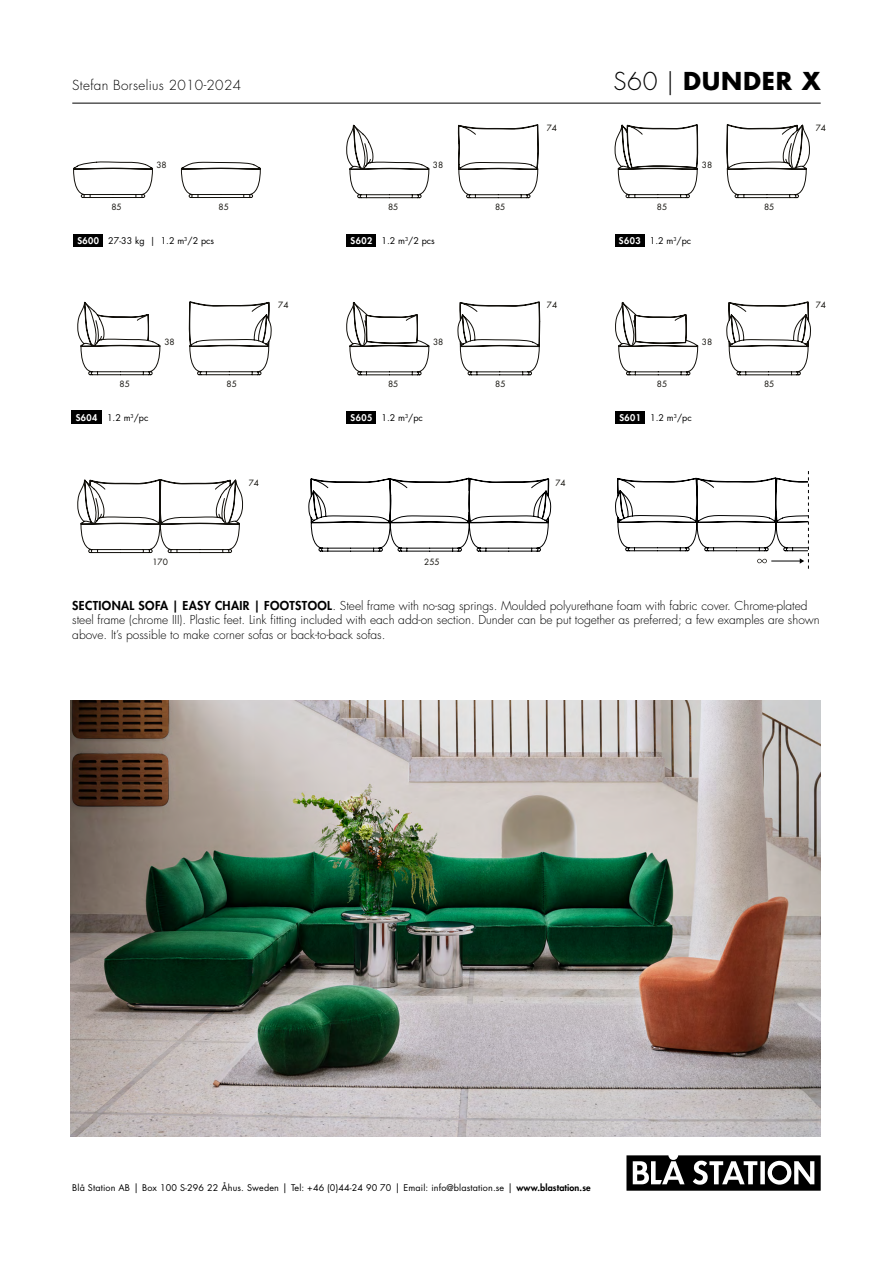
<style>
.page{position:relative;width:893px;height:1263px;background:#fff}
.page>*{position:absolute;margin:0;border:0;box-sizing:border-box;transform-origin:0 0}
.t1{font:700 24px "Futura Std";letter-spacing:.03em;color:#000}
.t2{font:300 13.5px "Futura Std";letter-spacing:.025em;color:#000}
.t3{font:300 12px/14.4px "Futura Std";color:#000}
.t4{font:9px "Futura Std";letter-spacing:.015em;color:#000}
.t5{font:800 9px "Futura Std";letter-spacing:.05em;color:#fff}
.t6{font:8.4px "Futura Std";color:#13110c}
.s1{font-weight:300}
.s2{font-weight:800}
.s3{font-size:9.75px}
</style>
<div class="page">
<svg style="left:626px;top:1155px;width:195px;height:36px"></svg>
<hr style="left:72px;top:103px;width:749px;height:1px;background:#000">
<svg style="left:73px;top:162px;width:188px;height:36px"></svg>
<svg style="left:347px;top:124px;width:192px;height:74px"></svg>
<svg style="left:615px;top:124px;width:195px;height:74px"></svg>
<div style="left:73px;top:234px;width:30px;height:13px;background:#000"></div>
<div style="left:347px;top:234px;width:29px;height:13px;background:#000"></div>
<div style="left:615px;top:234px;width:30px;height:13px;background:#000"></div>
<svg style="left:78px;top:301px;width:194px;height:74px"></svg>
<div style="left:71px;top:410px;width:31px;height:14px;background:#000"></div>
<div style="left:347px;top:411px;width:29px;height:13px;background:#000"></div>
<svg style="left:615px;top:301px;width:196px;height:74px"></svg>
<svg style="left:347px;top:301px;width:193px;height:74px"></svg>
<div style="left:615px;top:411px;width:30px;height:13px;background:#000"></div>
<svg style="left:309px;top:478px;width:242px;height:73px"></svg>
<svg style="left:78px;top:479px;width:165px;height:74px"></svg>
<svg style="left:615px;top:471px;width:194px;height:98px"></svg>
<img style="left:71px;top:701px;width:749px;height:435px">
<p class="t2" style="left:72px;top:77px;width:170px">Stefan Borselius 2010-2024</p>
<h1 class="t1" style="left:613px;top:65px;width:209px"><span class="s1">S60 |</span> DUNDER X</h1>
<p class="t6" style="left:156px;top:160px;width:12px">38</p>
<p class="t6" style="left:111px;top:201px;width:12px">85</p>
<p class="t6" style="left:219px;top:201px;width:12px">85</p>
<p class="t6" style="left:433px;top:160px;width:12px">38</p>
<p class="t6" style="left:388px;top:201px;width:12px">85</p>
<p class="t6" style="left:495px;top:201px;width:12px">85</p>
<p class="t6" style="left:547px;top:122px;width:12px">74</p>
<p class="t6" style="left:702px;top:160px;width:12px">38</p>
<p class="t6" style="left:657px;top:201px;width:12px">85</p>
<p class="t6" style="left:764px;top:201px;width:12px">85</p>
<p class="t5" style="left:77px;top:235px;width:23px">S600</p>
<p class="t4" style="left:381px;top:235px;width:55px">1.2 m<sup>3</sup>/2 pcs</p>
<p class="t4" style="left:108px;top:235px;width:107px">27-33 kg | 1.2 m<sup>3</sup>/2 pcs</p>
<p class="t5" style="left:351px;top:235px;width:23px">S602</p>
<p class="t4" style="left:650px;top:235px;width:43px">1.2 m<sup>3</sup>/pc</p>
<p class="t5" style="left:619px;top:235px;width:23px">S603</p>
<p class="t6" style="left:278px;top:299px;width:12px">74</p>
<p class="t6" style="left:547px;top:299px;width:12px">74</p>
<p class="t6" style="left:164px;top:337px;width:12px">38</p>
<p class="t6" style="left:433px;top:337px;width:12px">38</p>
<p class="t6" style="left:702px;top:337px;width:12px">38</p>
<p class="t6" style="left:120px;top:379px;width:12px">85</p>
<p class="t6" style="left:227px;top:379px;width:12px">85</p>
<p class="t4" style="left:107px;top:412px;width:43px">1.2 m<sup>3</sup>/pc</p>
<p class="t6" style="left:388px;top:379px;width:12px">85</p>
<p class="t6" style="left:495px;top:379px;width:12px">85</p>
<p class="t5" style="left:76px;top:412px;width:23px">S604</p>
<p class="t4" style="left:381px;top:412px;width:43px">1.2 m<sup>3</sup>/pc</p>
<p class="t5" style="left:351px;top:412px;width:23px">S605</p>
<p class="t5" style="left:619px;top:412px;width:23px">S601</p>
<p class="t6" style="left:657px;top:379px;width:12px">85</p>
<p class="t6" style="left:764px;top:379px;width:12px">85</p>
<p class="t4" style="left:650px;top:412px;width:43px">1.2 m<sup>3</sup>/pc</p>
<p class="t6" style="left:249px;top:477px;width:12px">74</p>
<p class="t6" style="left:555px;top:477px;width:12px">74</p>
<p class="t6" style="left:152px;top:556px;width:17px">170</p>
<p class="t6" style="left:424px;top:556px;width:17px">255</p>
<p class="t6" style="left:816px;top:122px;width:12px">74</p>
<p class="t6" style="left:816px;top:299px;width:12px">74</p>
<p class="t3" style="left:72px;top:599px;width:749px"><span class="s2">SECTIONAL SOFA | EASY CHAIR | FOOTSTOOL</span>. Steel frame with no-sag springs. Moulded polyurethane foam with fabric cover. Chrome-plated steel frame (chrome III). Plastic feet. Link fitting included with each add-on section. Dunder can be put together as preferred; a few examples are shown above. It’s possible to make corner sofas or back-to-back sofas.</p>
<p class="t4" style="left:72px;top:1181px;width:520px">Blå Station AB <span class="s3">|</span> Box 100 S-296 22 Åhus. Sweden <span class="s3">|</span> Tel: +46 (0)44-24 90 70 <span class="s3">|</span> Email: info@blastation.se <span class="s3">|</span> <span class="s2">www.blastation.se</span></p>
</div>
